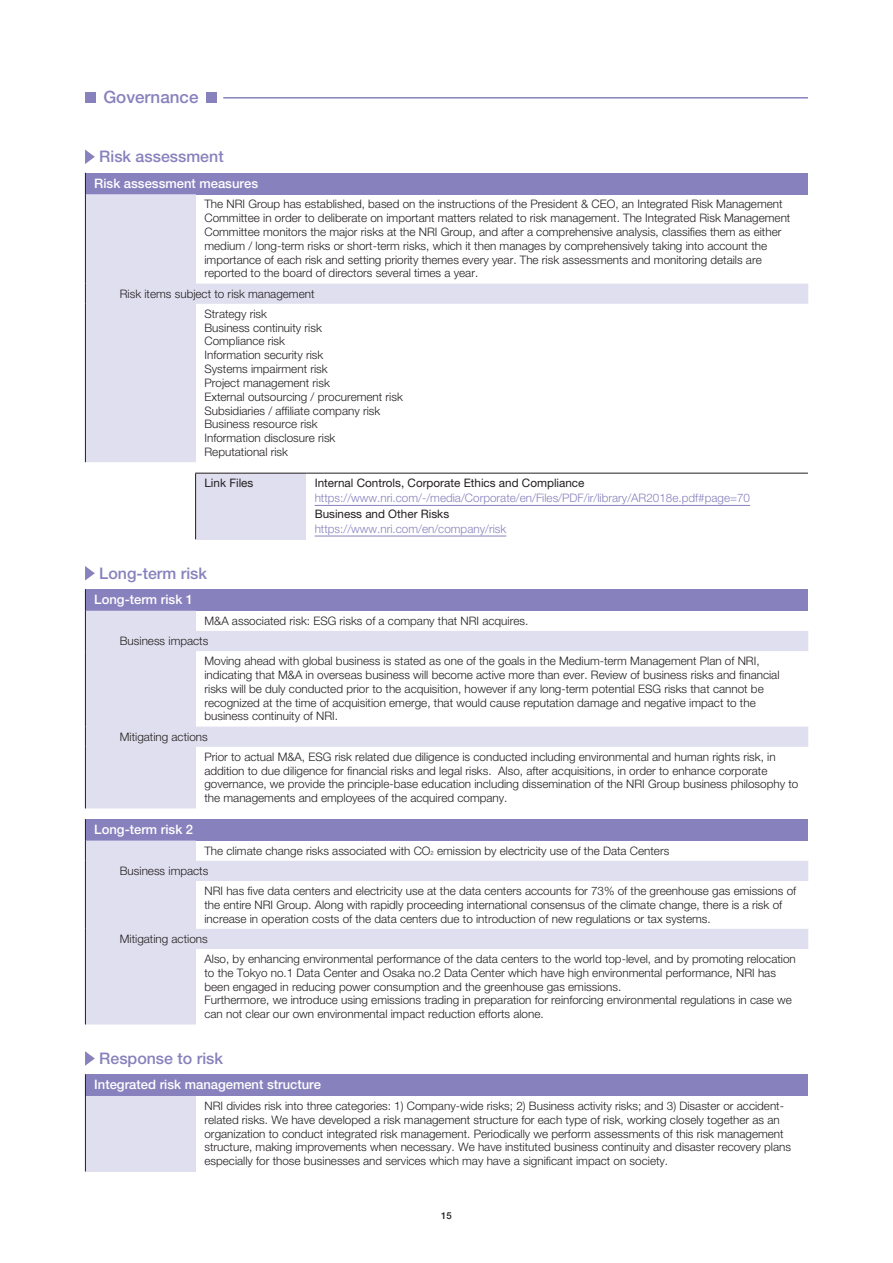
<style>
.page{position:relative;width:893px;height:1263px;background:#fff}
.page>*{position:absolute;margin:0;border:0;box-sizing:border-box;transform-origin:0 0}
.t1{font:500 16.95px "Helvetica Neue LT Std";color:#8781bd}
.t2{font:500 15.9px "Helvetica Neue LT Std";color:#8781bd}
.t3{font:500 13.05px "Helvetica Neue LT Std";color:#fff}
.t4{font:300 11.7px/13.8px "Helvetica Neue LT Std";color:#231f20}
.t5{font:300 11.7px "Helvetica Neue LT Std";color:#8781bd}
.t6{font:11.7px "Helvetica Neue LT Std";color:#231f20}
.t7{font:500 9.6px "Helvetica Neue LT Std";color:#231f20}
.s1{font-size:5.85px}
</style>
<div class="page">
<hr style="left:223px;top:97px;width:585px;height:2px;background:#8781bd">
<div style="left:85px;top:92px;width:11px;height:11px;background:#8781bd"></div>
<div style="left:206px;top:92px;width:11px;height:11px;background:#8781bd"></div>
<svg style="left:85px;top:150px;width:10px;height:14px"></svg>
<div style="left:85px;top:173px;width:723px;height:21px;background:#8781bd"></div>
<svg style="left:86px;top:194px;width:722px;height:268px"></svg>
<svg style="left:85px;top:173px;width:1px;height:21px"></svg>
<hr style="left:85px;top:194px;width:1px;height:90px;background:#231f20">
<svg style="left:85px;top:284px;width:1px;height:20px"></svg>
<hr style="left:85px;top:304px;width:1px;height:158px;background:#231f20">
<div style="left:196px;top:473px;width:110px;height:66px;background:#e0dfef"></div>
<hr style="left:195px;top:473px;width:111px;height:1px;background:#231f20">
<hr style="left:306px;top:473px;width:502px;height:1px;background:#231f20">
<hr style="left:195px;top:473px;width:1px;height:66px;background:#231f20">
<hr style="left:315px;top:505px;width:435px;height:1px;background:#8781bd">
<hr style="left:315px;top:536px;width:191px;height:1px;background:#8781bd">
<svg style="left:85px;top:566px;width:10px;height:14px"></svg>
<div style="left:85px;top:589px;width:723px;height:22px;background:#8781bd"></div>
<svg style="left:86px;top:611px;width:722px;height:197px"></svg>
<svg style="left:85px;top:589px;width:1px;height:62px"></svg>
<hr style="left:85px;top:651px;width:1px;height:76px;background:#231f20">
<svg style="left:85px;top:727px;width:1px;height:20px"></svg>
<hr style="left:85px;top:747px;width:1px;height:61px;background:#231f20">
<div style="left:85px;top:819px;width:723px;height:21px;background:#8781bd"></div>
<svg style="left:86px;top:840px;width:722px;height:184px"></svg>
<svg style="left:85px;top:819px;width:1px;height:62px"></svg>
<hr style="left:85px;top:881px;width:1px;height:48px;background:#231f20">
<svg style="left:85px;top:929px;width:1px;height:20px"></svg>
<hr style="left:85px;top:949px;width:1px;height:75px;background:#231f20">
<svg style="left:85px;top:1051px;width:10px;height:15px"></svg>
<div style="left:85px;top:1074px;width:723px;height:22px;background:#8781bd"></div>
<div style="left:85px;top:1096px;width:111px;height:75px;background:#e0dfef"></div>
<svg style="left:85px;top:1074px;width:1px;height:22px"></svg>
<hr style="left:85px;top:1096px;width:1px;height:75px;background:#231f20">
<h1 class="t1" style="left:103px;top:87px;width:97px">Governance</h1>
<h2 class="t2" style="left:99px;top:147px;width:126px">Risk assessment</h2>
<p class="t3" style="left:94px;top:175px;width:165px">Risk assessment measures</p>
<p class="t4" style="left:204px;top:197px;width:587px">The NRI Group has established, based on the instructions of the President &amp; CEO, an Integrated Risk Management Committee in order to deliberate on important matters related to risk management. The Integrated Risk Management Committee monitors the major risks at the NRI Group, and after a comprehensive analysis, classifies them as either medium / long-term risks or short-term risks, which it then manages by comprehensively taking into account the importance of each risk and setting priority themes every year. The risk assessments and monitoring details are reported to the board of directors several times a year.</p>
<p class="t4" style="left:204px;top:283px;width:112px;line-height:20.2px;text-indent:-85px">Risk items subject to risk management<br>Strategy risk</p>
<p class="t4" style="left:204px;top:320px;width:200px">Business continuity risk<br>Compliance risk<br>Information security risk<br>Systems impairment risk<br>Project management risk<br>External outsourcing / procurement risk<br>Subsidiaries / affiliate company risk<br>Business resource risk<br>Information disclosure risk<br>Reputational risk</p>
<p class="t6" style="left:204px;top:476px;width:50px">Link Files</p>
<p class="t6" style="left:315px;top:476px;width:271px">Internal Controls, Corporate Ethics and Compliance</p>
<p class="t5" style="left:315px;top:491px;width:437px">https://www.nri.com/-/media/Corporate/en/Files/PDF/ir/library/AR2018e.pdf#page=70</p>
<p class="t6" style="left:315px;top:507px;width:136px">Business and Other Risks</p>
<p class="t5" style="left:315px;top:522px;width:193px">https://www.nri.com/en/company/risk</p>
<h2 class="t2" style="left:99px;top:563px;width:109px">Long-term risk</h2>
<p class="t3" style="left:94px;top:592px;width:100px">Long-term risk 1</p>
<p class="t4" style="left:204px;top:613px;width:325px">M&amp;A associated risk: ESG risks of a company that NRI acquires.</p>
<p class="t4" style="left:120px;top:633px;width:90px">Business impacts</p>
<p class="t4" style="left:204px;top:654px;width:557px">Moving ahead with global business is stated as one of the goals in the Medium-term Management Plan of NRI,</p>
<p class="t4" style="left:204px;top:668px;width:577px">indicating that M&amp;A in overseas business will become active more than ever. Review of business risks and financial risks will be duly conducted prior to the acquisition, however if any long-term potential ESG risks that cannot be recognized at the time of acquisition emerge, that would cause reputation damage and negative impact to the business continuity of NRI.</p>
<p class="t4" style="left:204px;top:726px;width:573px;line-height:20.2px;text-indent:-85px">Mitigating actions<br>Prior to actual M&amp;A, ESG risk related due diligence is conducted including environmental and human rights risk, in</p>
<p class="t4" style="left:204px;top:763px;width:595px">addition to due diligence for financial risks and legal risks. Also, after acquisitions, in order to enhance corporate governance, we provide the principle-base education including dissemination of the NRI Group business philosophy to the managements and employees of the acquired company.</p>
<p class="t3" style="left:94px;top:822px;width:100px">Long-term risk 2</p>
<p class="t4" style="left:204px;top:843px;width:466px">The climate change risks associated with CO<span class="s1">2</span> emission by electricity use of the Data Centers</p>
<p class="t4" style="left:120px;top:863px;width:90px">Business impacts</p>
<p class="t4" style="left:204px;top:884px;width:593px">NRI has five data centers and electricity use at the data centers accounts for 73% of the greenhouse gas emissions of</p>
<p class="t4" style="left:204px;top:897px;width:579px">the entire NRI Group. Along with rapidly proceeding international consensus of the climate change, there is a risk of increase in operation costs of the data centers due to introduction of new regulations or tax systems.</p>
<p class="t4" style="left:204px;top:928px;width:593px;line-height:20.2px;text-indent:-85px">Mitigating actions<br>Also, by enhancing environmental performance of the data centers to the world top-level, and by promoting relocation</p>
<p class="t4" style="left:204px;top:965px;width:589px">to the Tokyo no.1 Data Center and Osaka no.2 Data Center which have high environmental performance, NRI has been engaged in reducing power consumption and the greenhouse gas emissions.<br>Furthermore, we introduce using emissions trading in preparation for reinforcing environmental regulations in case we can not clear our own environmental impact reduction efforts alone.</p>
<h2 class="t2" style="left:99px;top:1048px;width:125px">Response to risk</h2>
<p class="t3" style="left:94px;top:1077px;width:228px">Integrated risk management structure</p>
<p class="t4" style="left:204px;top:1098px;width:588px">NRI divides risk into three categories: 1) Company-wide risks; 2) Business activity risks; and 3) Disaster or accident&shy;related risks. We have developed a risk management structure for each type of risk, working closely together as an organization to conduct integrated risk management. Periodically we perform assessments of this risk management structure, making improvements when necessary. We have instituted business continuity and disaster recovery plans especially for those businesses and services which may have a significant impact on society.</p>
<p class="t7" style="left:441px;top:1210px;width:12px">15</p>
</div>
